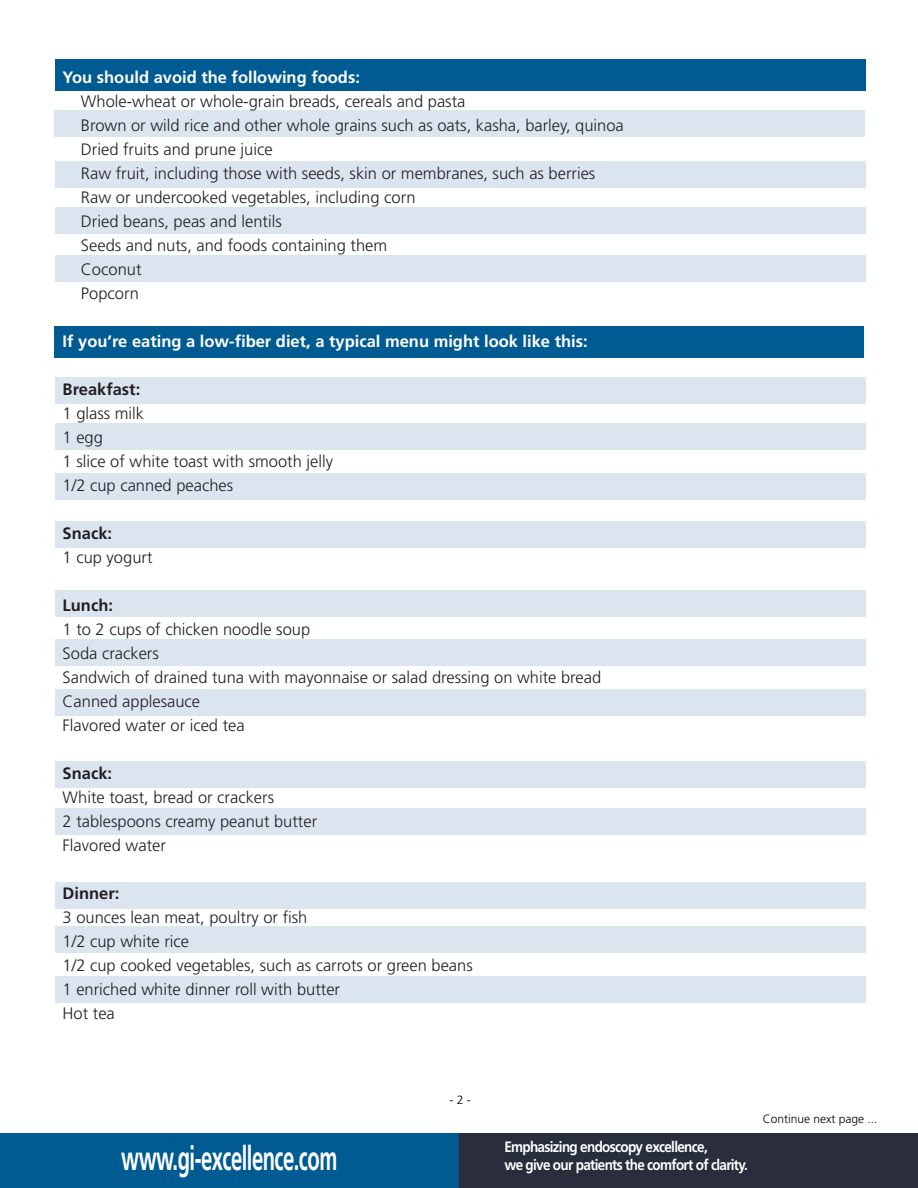
<style>
.page{position:relative;width:918px;height:1188px;background:#fff}
.page>*{position:absolute;margin:0;border:0;box-sizing:border-box;transform-origin:0 0}
.t1{font:700 33.75px "Frutiger LT Std";letter-spacing:-.025em;color:#fff;scale:.6 1}
.t2{font:300 16.5px/24px "Frutiger LT Std";color:#231f20}
.t3{font:700 16.5px "Frutiger LT Std";color:#fff}
.t4{font:700 16.5px "Frutiger LT Std";color:#231f20}
.t5{font:700 15px/18px "Frutiger LT Std";letter-spacing:-.05em;color:#fff;scale:.9 1}
.t6{font:300 12px "Frutiger LT Std";color:#000}
</style>
<div class="page">
<div style="left:55px;top:976px;width:811px;height:27px;background:#dbe5f0"></div>
<div style="left:55px;top:59px;width:811px;height:32px;background:#005b92"></div>
<div style="left:55px;top:808px;width:811px;height:26px;background:#dbe5f0"></div>
<div style="left:55px;top:761px;width:811px;height:26px;background:#dbe5f0"></div>
<div style="left:55px;top:689px;width:811px;height:27px;background:#dbe5f0"></div>
<div style="left:55px;top:640px;width:811px;height:26px;background:#dbe5f0"></div>
<div style="left:55px;top:590px;width:811px;height:26px;background:#dbe5f0"></div>
<div style="left:55px;top:521px;width:811px;height:26px;background:#dbe5f0"></div>
<div style="left:55px;top:473px;width:811px;height:26px;background:#dbe5f0"></div>
<div style="left:55px;top:424px;width:811px;height:26px;background:#dbe5f0"></div>
<div style="left:55px;top:378px;width:811px;height:26px;background:#dbe5f0"></div>
<div style="left:55px;top:255px;width:811px;height:26px;background:#dbe5f0"></div>
<div style="left:54px;top:110px;width:811px;height:27px;background:#dbe5f0"></div>
<div style="left:55px;top:161px;width:811px;height:26px;background:#dbe5f0"></div>
<div style="left:55px;top:207px;width:811px;height:27px;background:#dbe5f0"></div>
<div style="left:54px;top:326px;width:809px;height:32px;background:#005b92"></div>
<div style="left:0;top:1134px;width:459px;height:54px;background:#005b92"></div>
<div style="left:459px;top:1134px;width:459px;height:54px;background:#2a2e3d"></div>
<img style="left:498px;top:1133px;width:257px;height:1px">
<div style="left:55px;top:927px;width:811px;height:26px;background:#dbe5f0"></div>
<div style="left:55px;top:882px;width:811px;height:26px;background:#dbe5f0"></div>
<p class="t3" style="left:63px;top:67px;width:299px">You should avoid the following foods:</p>
<p class="t2" style="left:81px;top:89px;width:544px">Whole-wheat or whole-grain breads, cereals and pasta<br>Brown or wild rice and other whole grains such as oats, kasha, barley, quinoa Dried fruits and prune juice<br>Raw fruit, including those with seeds, skin or membranes, such as berries Raw or undercooked vegetables, including corn<br>Dried beans, peas and lentils<br>Seeds and nuts, and foods containing them<br>Coconut<br>Popcorn</p>
<p class="t3" style="left:63px;top:331px;width:527px">If you’re eating a low-fiber diet, a typical menu might look like this:</p>
<p class="t4" style="left:63px;top:379px;width:79px">Breakfast:</p>
<p class="t2" style="left:63px;top:401px;width:272px">1 glass milk<br>1 egg<br>1 slice of white toast with smooth jelly<br>1/2 cup canned peaches</p>
<p class="t4" style="left:63px;top:523px;width:51px">Snack:</p>
<p class="t2" style="left:63px;top:545px;width:91px">1 cup yogurt</p>
<p class="t4" style="left:63px;top:595px;width:52px">Lunch:</p>
<p class="t2" style="left:63px;top:617px;width:540px">1 to 2 cups of chicken noodle soup<br>Soda crackers<br>Sandwich of drained tuna with mayonnaise or salad dressing on white bread<br>Canned applesauce<br>Flavored water or iced tea</p>
<p class="t4" style="left:63px;top:764px;width:51px">Snack:</p>
<p class="t2" style="left:63px;top:786px;width:256px">White toast, bread or crackers<br>2 tablespoons creamy peanut butter<br>Flavored water</p>
<p class="t4" style="left:63px;top:884px;width:58px">Dinner:</p>
<p class="t2" style="left:63px;top:906px;width:412px">3 ounces lean meat, poultry or fish<br>1/2 cup white rice<br>1/2 cup cooked vegetables, such as carrots or green beans<br>1 enriched white dinner roll with butter<br>Hot tea</p>
<p class="t6" style="left:450px;top:1093px;width:23px">- 2 -</p>
<h1 class="t1" style="left:121px;top:1138px;width:362px">www.gi-excellence.com</h1>
<p class="t5" style="left:504px;top:1138px;width:272px">Emphasizing endoscopy excellence,<br>we give our patients the comfort of clarity.</p>
<p class="t6" style="left:763px;top:1112px;width:116px">Continue next page ...</p>
</div>
